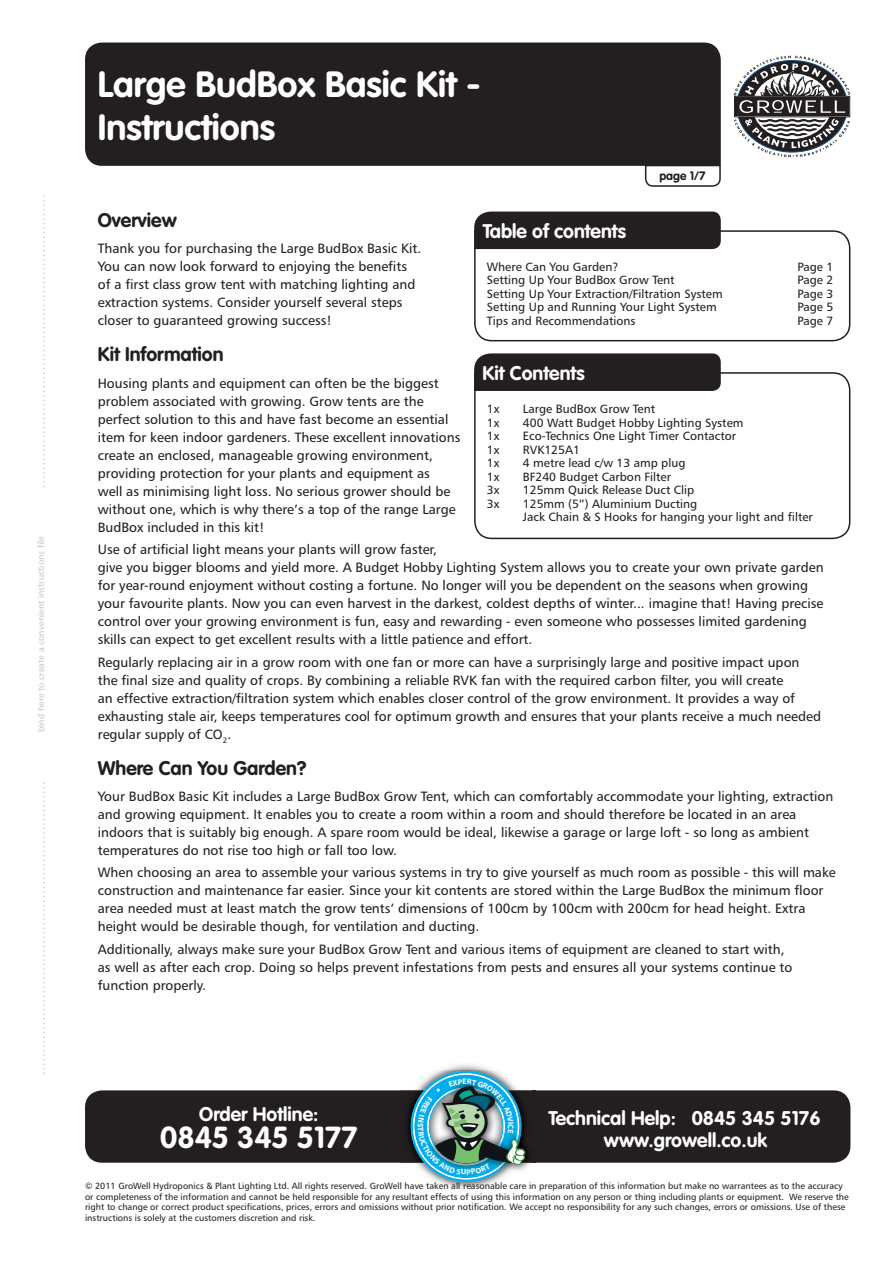
<style>
.page{position:relative;width:893px;height:1263px;background:#fff}
.page>*{position:absolute;margin:0;border:0;box-sizing:border-box;transform-origin:0 0}
.t1{font:700 36px/43.2px "VAG Rounded";color:#fff}
.t2{font:700 30px "VAG Rounded";color:#fff}
.t3{font:700 19.5px/21.9px "VAG Rounded";color:#fff;text-align:center}
.t4{font:700 19.5px "VAG Rounded";color:#231f20}
.t5{font:13.5px/18px "Humanist 777 BT Roman B";color:#231f20}
.t6{font:12px/13.5px "Humanist 777 BT Roman B";color:#231f20}
.t7{font:700 12px "VAG Rounded";color:#231f20}
.t8{font:9px/10.5px "Humanist 777 BT Roman B";color:#231f20}
.t9{font:9px "Humanist 777 BT Roman B";color:#c7c8ca}
</style>
<div class="page">
<svg style="left:43px;top:196px;width:2px;height:291px"></svg>
<svg style="left:43px;top:782px;width:2px;height:292px"></svg>
<div style="left:85px;top:43px;width:636px;height:123px;background:#231f20"></div>
<svg style="left:733px;top:56px;width:117px;height:101px"></svg>
<svg style="left:645px;top:165px;width:76px;height:22px"></svg>
<div style="left:85px;top:1090px;width:765px;height:73px;background:#231f20;border-radius:17px"></div>
<img style="left:438px;top:1070px;width:92px;height:119px">
<img style="left:400px;top:1090px;width:132px;height:73px">
<svg style="left:474px;top:212px;width:376px;height:129px"></svg>
<svg style="left:474px;top:372px;width:376px;height:167px"></svg>
<div style="left:474px;top:353px;width:247px;height:38px;background:#231f20"></div>
<svg style="left:411px;top:1071px;width:115px;height:111px"></svg>
<p class="t9" style="left:37px;top:732px;width:198px;rotate:-90deg">bind here to create a convenient instructions file</p>
<h1 class="t1" style="left:98px;top:65px;width:384px">Large BudBox Basic Kit -<br>Instructions</h1>
<p class="t7" style="left:659px;top:171px;width:48px">page 1/7</p>
<h3 class="t4" style="left:98px;top:212px;width:81px">Overview</h3>
<p class="t5" style="left:98px;top:241px;width:325px">Thank you for purchasing the Large BudBox Basic Kit.<br>You can now look forward to enjoying the benefits of a first class grow tent with matching lighting and extraction systems. Consider yourself several steps closer to guaranteed growing success!</p>
<h3 class="t4" style="left:98px;top:346px;width:127px">Kit Information</h3>
<p class="t5" style="left:98px;top:375px;width:364px">Housing plants and equipment can often be the biggest problem associated with growing. Grow tents are the perfect solution to this and have fast become an essential item for keen indoor gardeners. These excellent innovations create an enclosed, manageable growing environment, providing protection for your plants and equipment as<br>well as minimising light loss. No serious grower should be without one, which is why there’s a top of the range Large BudBox included in this kit!</p>
<p class="t5" style="left:98px;top:541px;width:727px">Use of artificial light means your plants will grow faster,<br>give you bigger blooms and yield more. A Budget Hobby Lighting System allows you to create your own private garden for year-round enjoyment without costing a fortune. No longer will you be dependent on the seasons when growing your favourite plants. Now you can even harvest in the darkest, coldest depths of winter... imagine that! Having precise control over your growing environment is fun, easy and rewarding - even someone who possesses limited gardening skills can expect to get excellent results with a little patience and effort.</p>
<p class="t5" style="left:98px;top:654px;width:725px">Regularly replacing air in a grow room with one fan or more can have a surprisingly large and positive impact upon the final size and quality of crops. By combining a reliable RVK fan with the required carbon filter, you will create<br>an effective extraction/filtration system which enables closer control of the grow environment. It provides a way of exhausting stale air, keeps temperatures cool for optimum growth and ensures that your plants receive a much needed regular supply of CO<sub>2</sub>.</p>
<h3 class="t4" style="left:98px;top:760px;width:210px">Where Can You Garden?</h3>
<p class="t5" style="left:98px;top:788px;width:737px">Your BudBox Basic Kit includes a Large BudBox Grow Tent, which can comfortably accommodate your lighting, extraction and growing equipment. It enables you to create a room within a room and should therefore be located in an area indoors that is suitably big enough. A spare room would be ideal, likewise a garage or large loft - so long as ambient temperatures do not rise too high or fall too low.</p>
<p class="t5" style="left:98px;top:865px;width:739px">When choosing an area to assemble your various systems in try to give yourself as much room as possible - this will make construction and maintenance far easier. Since your kit contents are stored within the Large BudBox the minimum floor area needed must at least match the grow tents’ dimensions of 100cm by 100cm with 200cm for head height. Extra height would be desirable though, for ventilation and ducting.</p>
<p class="t5" style="left:98px;top:941px;width:696px">Additionally, always make sure your BudBox Grow Tent and various items of equipment are cleaned to start with, as well as after each crop. Doing so helps prevent infestations from pests and ensures all your systems continue to function properly.</p>
<h3 class="t3" style="left:483px;top:222px;width:145px">Table of contents</h3>
<p class="t6" style="left:487px;top:261px;width:133px">Where Can You Garden?</p>
<p class="t6" style="left:797px;top:261px;width:37px">Page 1</p>
<p class="t6" style="left:487px;top:274px;width:189px">Setting Up Your BudBox Grow Tent</p>
<p class="t6" style="left:797px;top:274px;width:37px">Page 2</p>
<p class="t6" style="left:487px;top:288px;width:237px">Setting Up Your Extraction/Filtration System</p>
<p class="t6" style="left:797px;top:288px;width:37px">Page 3</p>
<p class="t6" style="left:487px;top:301px;width:231px">Setting Up and Running Your Light System</p>
<p class="t6" style="left:797px;top:301px;width:37px">Page 5</p>
<p class="t6" style="left:487px;top:315px;width:150px">Tips and Recommendations</p>
<p class="t6" style="left:797px;top:315px;width:37px">Page 7</p>
<h3 class="t3" style="left:483px;top:363px;width:104px">Kit Contents</h3>
<p class="t6" style="left:487px;top:403px;width:14px">1x</p>
<p class="t6" style="left:523px;top:403px;width:134px">Large BudBox Grow Tent</p>
<p class="t6" style="left:487px;top:417px;width:14px">1x</p>
<p class="t6" style="left:523px;top:417px;width:222px">400 Watt Budget Hobby Lighting System</p>
<p class="t6" style="left:487px;top:430px;width:14px">1x</p>
<p class="t6" style="left:523px;top:430px;width:215px">Eco-Technics One Light Timer Contactor</p>
<p class="t6" style="left:487px;top:444px;width:14px">1x</p>
<p class="t6" style="left:523px;top:444px;width:58px">RVK125A1</p>
<p class="t6" style="left:487px;top:457px;width:14px">1x</p>
<p class="t6" style="left:523px;top:457px;width:164px">4 metre lead c/w 13 amp plug</p>
<p class="t6" style="left:487px;top:471px;width:14px">1x</p>
<p class="t6" style="left:523px;top:471px;width:150px">BF240 Budget Carbon Filter</p>
<p class="t6" style="left:487px;top:484px;width:14px">3x</p>
<p class="t6" style="left:523px;top:484px;width:173px">125mm Quick Release Duct Clip</p>
<p class="t6" style="left:487px;top:498px;width:14px">3x</p>
<p class="t6" style="left:523px;top:498px;width:291px">125mm (5”) Aluminium Ducting<br>Jack Chain &amp; S Hooks for hanging your light and filter</p>
<h3 class="t3" style="left:199px;top:1105px;width:121px">Order Hotline:</h3>
<h2 class="t2" style="left:160px;top:1125px;width:199px">0845 345 5177</h2>
<p class="t8" style="left:85px;top:1182px;width:765px">© 2011 GroWell Hydroponics &amp; Plant Lighting Ltd. All rights reserved. GroWell have taken all reasonable care in preparation of this information but make no warrantees as to the accuracy or completeness of the information and cannot be held responsible for any resultant effects of using this information on any person or thing including plants or equipment. We reserve the right to change or correct product specifications, prices, errors and omissions without prior notification. We accept no responsibility for any such changes, errors or omissions. Use of these instructions is solely at the customers discretion and risk.</p>
<h3 class="t3" style="left:549px;top:1108px;width:274px">Technical Help: 0845 345 5176 www.growell.co.uk</h3>
</div>
